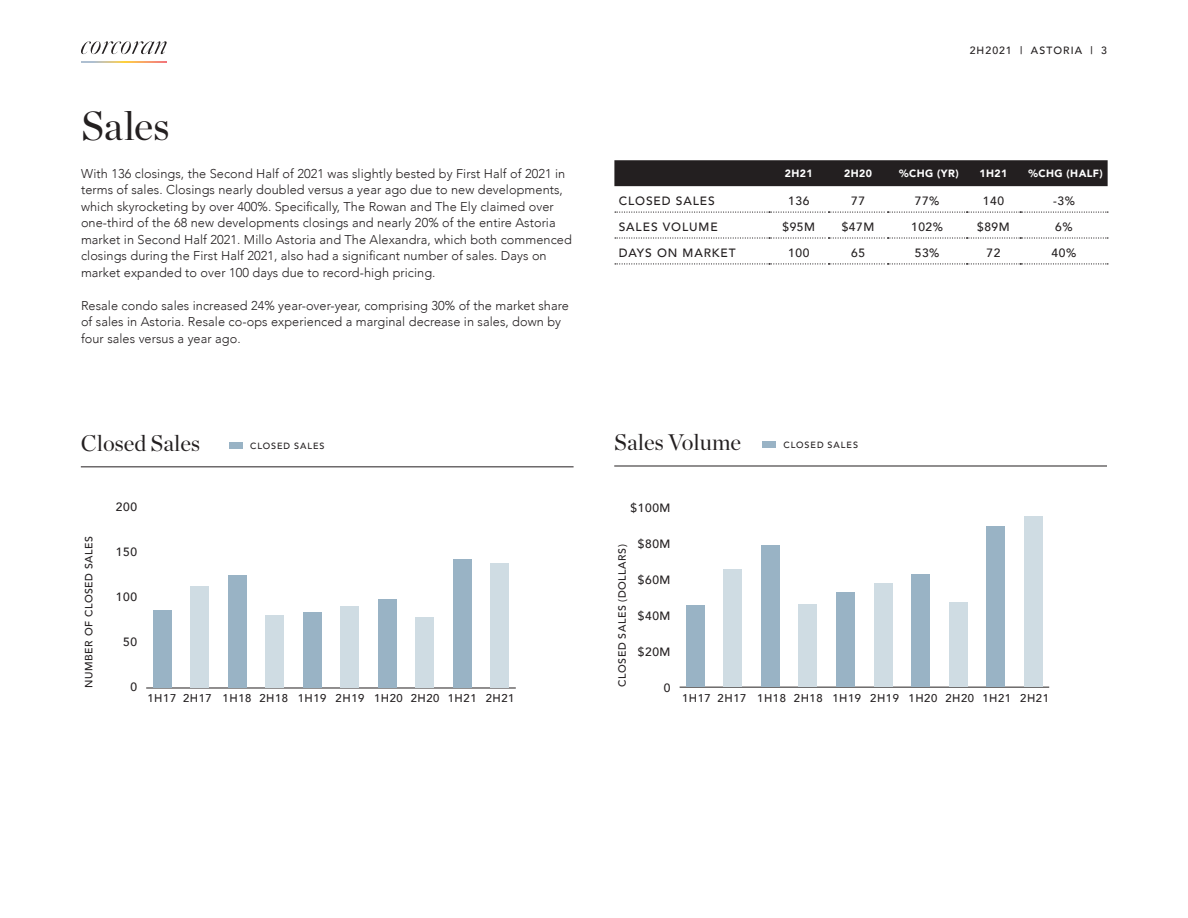
<style>
.page{position:relative;width:1188px;height:918px;background:#fff}
.page>*{position:absolute;margin:0;border:0;box-sizing:border-box;transform-origin:0 0}
.BC{font:40.5px "Chronicle Display";letter-spacing:-.005em;color:#231f20}
.Caption_Right{font:22.5px "Chronicle Display";color:#231f20}
.BC-2{font:300 12.75px/16.5px "Avenir";letter-spacing:.005em;color:#231f20}
.Caption_Right-2{font:500 12px "Avenir";letter-spacing:.05em;color:#231f20}
.Caption_Right-3{font:500 12px "Avenir";letter-spacing:.075em;color:#231f20}
.Caption_Right-4{font:500 11.25px "Avenir";letter-spacing:.05em;color:#231f20}
.Caption_Right-5{font:500 10.5px "Avenir";letter-spacing:.05em;color:#231f20}
.Caption_Right-6{font:900 10.5px "Avenir";letter-spacing:.04em;color:#fff}
.Caption_Right-7{font:500 10.5px "Avenir";letter-spacing:.1em;color:#231f20}
.Caption_Right-8{font:500 9px "Avenir";letter-spacing:.105em;color:#231f20}
</style>
<div class="page">
<svg style="left:81px;top:41px;width:86px;height:13px"></svg>
<svg style="left:81px;top:61px;width:86px;height:2px"></svg>
<div style="left:614px;top:160px;width:494px;height:26px;background:#231f20"></div>
<svg style="left:615px;top:212px;width:493px;height:1px"></svg>
<svg style="left:615px;top:237px;width:493px;height:2px"></svg>
<svg style="left:615px;top:263px;width:493px;height:1px"></svg>
<hr style="left:81px;top:467px;width:493px;height:1px;background:#231f20">
<hr style="left:146px;top:688px;width:370px;height:1px;background:#231f20">
<div style="left:229px;top:442px;width:14px;height:7px;background:#99b3c5"></div>
<hr style="left:614px;top:466px;width:493px;height:1px;background:#231f20">
<hr style="left:680px;top:687px;width:369px;height:1px;background:#231f20">
<div style="left:763px;top:441px;width:13px;height:7px;background:#99b3c5"></div>
<div style="left:490px;top:563px;width:19px;height:125px;background:#cfdce3"></div>
<div style="left:453px;top:559px;width:18px;height:129px;background:#99b3c5"></div>
<div style="left:415px;top:617px;width:19px;height:71px;background:#cfdce3"></div>
<div style="left:378px;top:599px;width:18px;height:89px;background:#99b3c5"></div>
<div style="left:340px;top:606px;width:19px;height:82px;background:#cfdce3"></div>
<div style="left:303px;top:613px;width:18px;height:75px;background:#99b3c5"></div>
<div style="left:265px;top:615px;width:19px;height:73px;background:#cfdce3"></div>
<div style="left:228px;top:575px;width:18px;height:113px;background:#99b3c5"></div>
<div style="left:190px;top:586px;width:19px;height:102px;background:#cfdce3"></div>
<div style="left:153px;top:610px;width:18px;height:78px;background:#99b3c5"></div>
<div style="left:1024px;top:516px;width:18px;height:171px;background:#cfdce3"></div>
<div style="left:987px;top:527px;width:18px;height:160px;background:#99b3c5"></div>
<div style="left:949px;top:602px;width:18px;height:85px;background:#cfdce3"></div>
<div style="left:911px;top:574px;width:19px;height:113px;background:#99b3c5"></div>
<div style="left:874px;top:583px;width:18px;height:104px;background:#cfdce3"></div>
<div style="left:836px;top:592px;width:19px;height:95px;background:#99b3c5"></div>
<div style="left:799px;top:604px;width:18px;height:83px;background:#cfdce3"></div>
<div style="left:761px;top:545px;width:19px;height:142px;background:#99b3c5"></div>
<div style="left:724px;top:570px;width:18px;height:117px;background:#cfdce3"></div>
<div style="left:686px;top:606px;width:18px;height:81px;background:#99b3c5"></div>
<p class="BC" style="left:81px;top:95px;width:90px">Sales</p>
<p class="BC-2" style="left:81px;top:165px;width:492px">With 136 closings, the Second Half of 2021 was slightly bested by First Half of 2021 in terms of sales. Closings nearly doubled versus a year ago due to new developments, which skyrocketing by over 400%. Specifically, The Rowan and The Ely claimed over one-third of the 68 new developments closings and nearly 20% of the entire Astoria market in Second Half 2021. Millo Astoria and The Alexandra, which both commenced closings during the First Half 2021, also had a significant number of sales. Days on market expanded to over 100 days due to record-high pricing.</p>
<p class="BC-2" style="left:81px;top:297px;width:489px">Resale condo sales increased 24% year-over-year, comprising 30% of the market share of sales in Astoria. Resale co-ops experienced a marginal decrease in sales, down by four sales versus a year ago.</p>
<p class="Caption_Right" style="left:81px;top:426px;width:121px">Closed Sales</p>
<p class="Caption_Right-8" style="left:250px;top:438px;width:76px">CLOSED SALES</p>
<p class="Caption_Right-7" style="left:970px;top:41px;width:139px">2H2021 | ASTORIA | 3</p>
<p class="Caption_Right-6" style="left:785px;top:165px;width:29px">2H21</p>
<p class="Caption_Right-6" style="left:844px;top:165px;width:29px">2H20</p>
<p class="Caption_Right-6" style="left:899px;top:165px;width:61px">%CHG (YR)</p>
<p class="Caption_Right-6" style="left:980px;top:165px;width:29px">1H21</p>
<p class="Caption_Right-6" style="left:1029px;top:165px;width:76px">%CHG (HALF)</p>
<p class="Caption_Right-3" style="left:619px;top:190px;width:98px">CLOSED SALES</p>
<p class="Caption_Right-2" style="left:788px;top:190px;width:23px">136</p>
<p class="Caption_Right-2" style="left:851px;top:190px;width:15px">77</p>
<p class="Caption_Right-2" style="left:915px;top:190px;width:26px">77%</p>
<p class="Caption_Right-2" style="left:983px;top:190px;width:23px">140</p>
<p class="Caption_Right-2" style="left:1053px;top:190px;width:23px">-3%</p>
<p class="Caption_Right-3" style="left:619px;top:216px;width:101px">SALES VOLUME</p>
<p class="Caption_Right-2" style="left:782px;top:216px;width:34px">$95M</p>
<p class="Caption_Right-2" style="left:842px;top:216px;width:34px">$47M</p>
<p class="Caption_Right-2" style="left:911px;top:216px;width:34px">102%</p>
<p class="Caption_Right-2" style="left:977px;top:216px;width:34px">$89M</p>
<p class="Caption_Right-2" style="left:1055px;top:216px;width:19px">6%</p>
<p class="Caption_Right-3" style="left:619px;top:242px;width:119px">DAYS ON MARKET</p>
<p class="Caption_Right-2" style="left:788px;top:242px;width:23px">100</p>
<p class="Caption_Right-2" style="left:851px;top:242px;width:15px">65</p>
<p class="Caption_Right-2" style="left:915px;top:242px;width:26px">53%</p>
<p class="Caption_Right-2" style="left:986px;top:242px;width:15px">72</p>
<p class="Caption_Right-2" style="left:1052px;top:242px;width:26px">40%</p>
<p class="Caption_Right" style="left:614px;top:425px;width:128px">Sales Volume</p>
<p class="Caption_Right-8" style="left:784px;top:437px;width:76px">CLOSED SALES</p>
<p class="Caption_Right-5" style="left:80px;top:688px;width:153px;rotate:-90deg">NUMBER OF CLOSED SALES</p>
<p class="Caption_Right-2" style="left:116px;top:497px;width:23px">200</p>
<p class="Caption_Right-2" style="left:116px;top:542px;width:23px">150</p>
<p class="Caption_Right-2" style="left:116px;top:587px;width:23px">100</p>
<p class="Caption_Right-2" style="left:123px;top:632px;width:15px">50</p>
<p class="Caption_Right-2" style="left:130px;top:677px;width:8px">0</p>
<p class="Caption_Right-2" style="left:631px;top:497px;width:41px">$100M</p>
<p class="Caption_Right-2" style="left:638px;top:533px;width:34px">$80M</p>
<p class="Caption_Right-2" style="left:638px;top:569px;width:34px">$60M</p>
<p class="Caption_Right-2" style="left:638px;top:605px;width:34px">$40M</p>
<p class="Caption_Right-2" style="left:638px;top:641px;width:34px">$20M</p>
<p class="Caption_Right-2" style="left:664px;top:677px;width:8px">0</p>
<p class="Caption_Right-5" style="left:613px;top:687px;width:144px;rotate:-90deg">CLOSED SALES (DOLLARS)</p>
<p class="Caption_Right-4" style="left:147px;top:688px;width:369px">1H17 2H17 1H18 2H18 1H19 2H19 1H20 2H20 1H21 2H21</p>
<p class="Caption_Right-4" style="left:682px;top:688px;width:369px">1H17 2H17 1H18 2H18 1H19 2H19 1H20 2H20 1H21 2H21</p>
</div>
